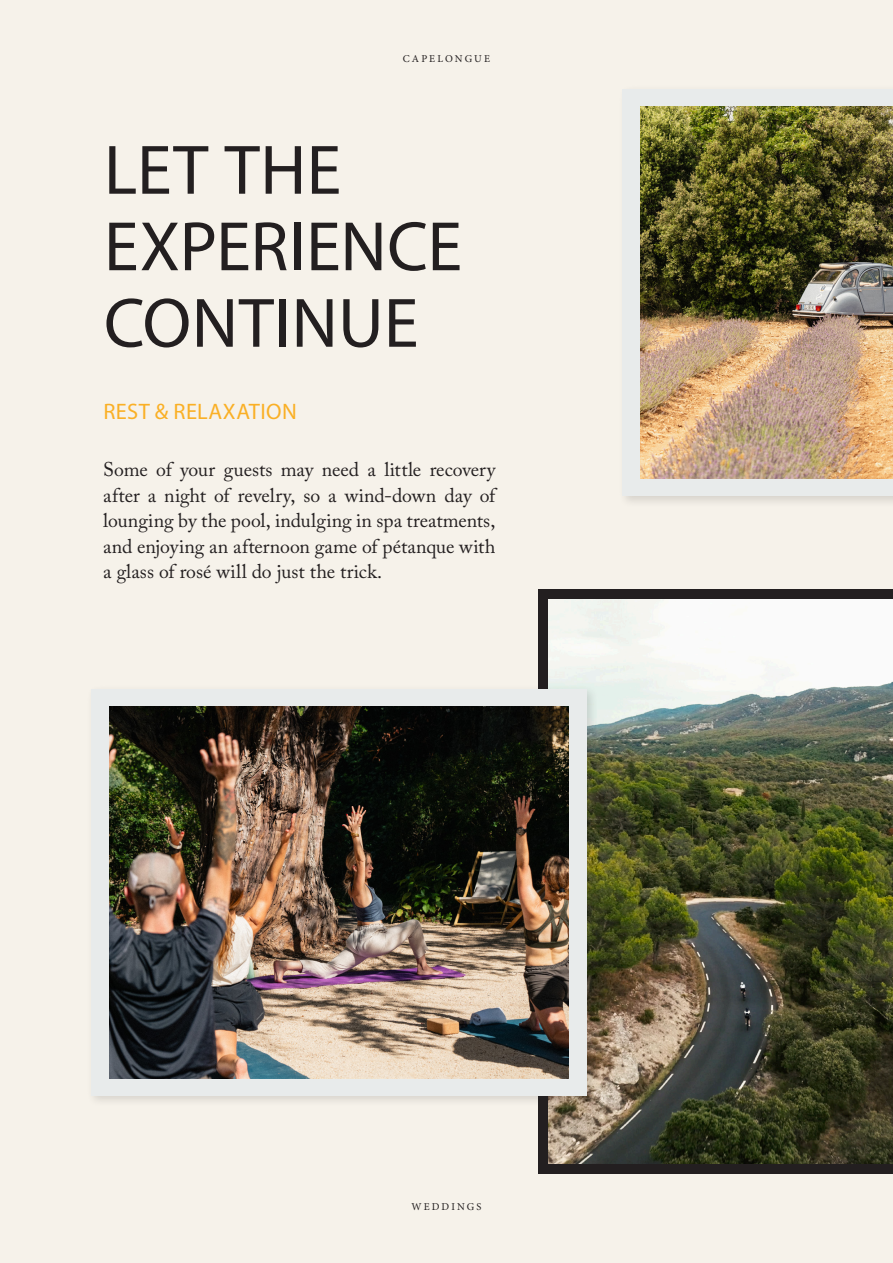
<style>
.page{position:relative;width:893px;height:1263px;background:#f6f2ea}
.page>*{position:absolute;margin:0;border:0;box-sizing:border-box;transform-origin:0 0}
.TXT_COURANT{font:70.5px "Myriad Pro";letter-spacing:.005em;color:#231f20}
.TXT_COURANT-2{font:22.5px "Myriad Pro";letter-spacing:.015em;color:#fab026}
.TXT_COURANT-3{font:19.8px/25.7px "Adobe Caslon Pro";color:#231f20;text-align:justify}
.t1{font:10.5px "Minion Pro";letter-spacing:.2em;color:#231f20}
</style>
<div class="page">
<div style="left:618px;top:84px;width:275px;height:424px;background:#231f20;opacity:.15"></div>
<div style="left:623px;top:89px;width:270px;height:407px;background:#e8ebeb"></div>
<img style="left:641px;top:107px;width:252px;height:371px">
<div style="left:539px;top:589px;width:354px;height:585px;background:#231f20"></div>
<img style="left:549px;top:599px;width:344px;height:564px">
<div style="left:86px;top:684px;width:513px;height:423px;background:#231f20;opacity:.15"></div>
<div style="left:91px;top:689px;width:496px;height:406px;background:#e8ebeb"></div>
<img style="left:109px;top:706px;width:460px;height:372px">
<p class="t1" style="left:403px;top:51px;width:89px">CAPELONGUE</p>
<p class="TXT_COURANT" style="left:104px;top:127px;width:239px">LET THE</p>
<p class="TXT_COURANT" style="left:104px;top:203px;width:360px">EXPERIENCE</p>
<p class="TXT_COURANT" style="left:104px;top:280px;width:316px">CONTINUE</p>
<p class="TXT_COURANT-2" style="left:103px;top:398px;width:195px">REST &amp; RELAXATION</p>
<p class="TXT_COURANT-3" style="left:103px;top:456px;width:394px">Some of your guests may need a little recovery after a night of revelry, so a wind-down day of lounging by the pool, indulging in spa treatments, and enjoying an afternoon game of pétanque with a glass of rosé will do just the trick.</p>
<p class="t1" style="left:412px;top:1199px;width:71px">WEDDINGS</p>
</div>
